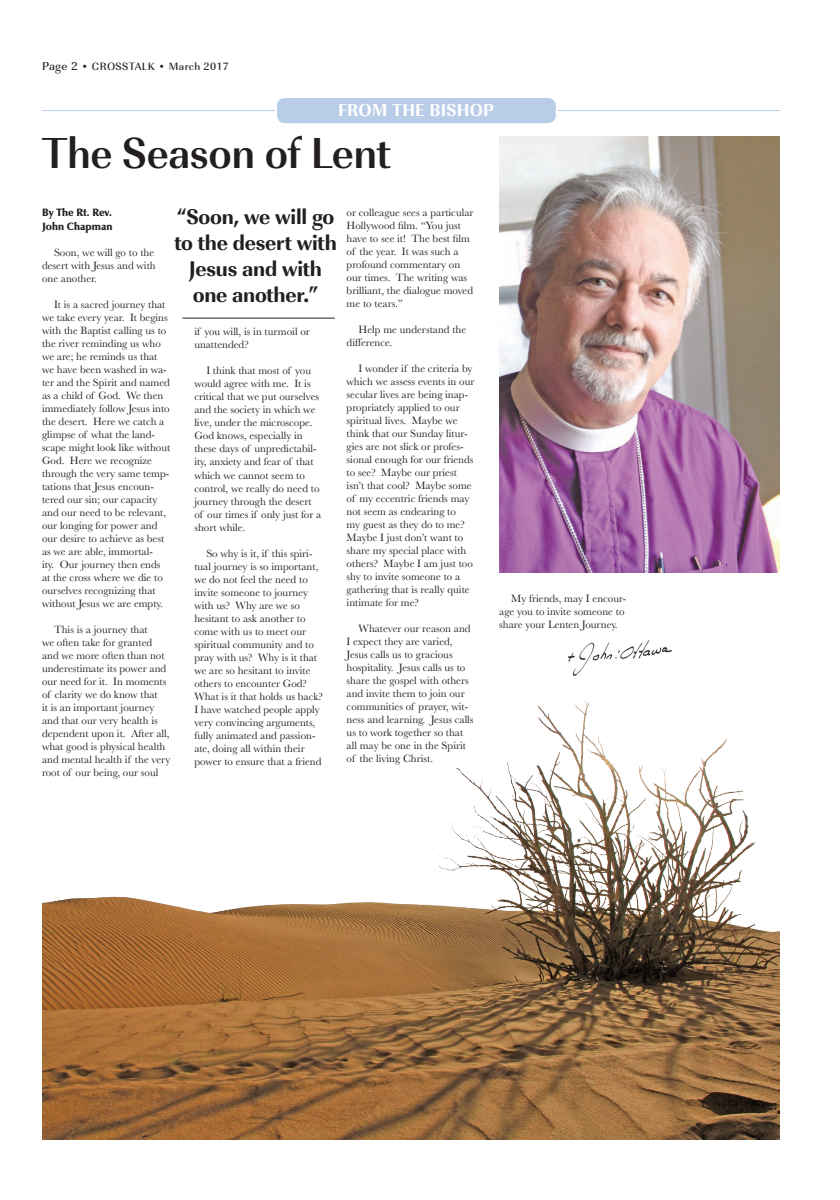
<style>
.page{position:relative;width:840px;height:1200px;background:#fff}
.page>*{position:absolute;margin:0;border:0;box-sizing:border-box;transform-origin:0 0}
._2_-_36_pt_head_impe{font:700 45px "Imperial URW";letter-spacing:-.01em;color:#231f20;scale:.95 1}
._9_-_Pull_quote{font:700 expanded 22px/26px "Imperial URW";letter-spacing:-.01em;color:#231f20;text-align:center;scale:.95 1}
._3_-_24_pt_head_impe{font:700 expanded 18px "Imperial URW";letter-spacing:.01em;color:#fff;scale:.95 1}
._4_-_Body_Baskervill{font:11px/13px "Baskerville";color:#231f20}
.t1{font:500 11px "Imperial URW";letter-spacing:.03em;color:#231f20}
._7_-_By-line{font:900 11px/14px "Classico URW";color:#231f20}
.s1{font-size:12px}
.s2{font-style:inherit}
</style>
<div class="page">
<hr style="left:42px;top:110px;width:738px;height:1px;background:#b9cce8">
<div style="left:276px;top:97px;width:281px;height:27px;background:#b9cce8;border-radius:9px"></div>
<div style="left:275px;top:96px;width:283px;height:29px;border:2px solid #fff;border-radius:9px"></div>
<img style="left:499px;top:137px;width:281px;height:435px">
<img style="left:584px;top:639px;width:83px;height:9px">
<hr style="left:182px;top:318px;width:153px;height:1px;background:#231f20">
<img style="left:42px;top:648px;width:738px;height:492px">
<p class="t1" style="left:42px;top:58px;width:188px"><span class="s1">Page 2</span> • CROSSTALK <span class="s2">•</span> March 2017</p>
<p class="_3_-_24_pt_head_impe" style="left:338px;top:96px;width:165px">FROM THE BISHOP</p>
<p class="_2_-_36_pt_head_impe" style="left:42px;top:119px;width:369px">The Season of Lent</p>
<p class="_7_-_By-line" style="left:42px;top:206px;width:72px">By The Rt. Rev.<br>John Chapman</p>
<p class="_4_-_Body_Baskervill" style="left:42px;top:246px;width:115px;text-indent:12px">Soon, we will go to the desert with Jesus and with one another.</p>
<p class="_4_-_Body_Baskervill" style="left:42px;top:298px;width:130px;text-indent:12px">It is a sacred journey that we take every year. It begins with the Baptist calling us to the river reminding us who we are; he reminds us that we have been washed in wa&shy;ter and the Spirit and named as a child of God. We then immediately follow Jesus into the desert. Here we catch a glimpse of what the land&shy;scape might look like without<br>God. Here we recognize through the very same temp&shy;tations that Jesus encoun&shy;tered our sin; our capacity and our need to be relevant, our longing for power and our desire to achieve as best as we are able, immortal-<br>ity. Our journey then ends at the cross where we die to ourselves recognizing that without Jesus we are empty.</p>
<p class="_4_-_Body_Baskervill" style="left:42px;top:623px;width:130px;text-indent:12px">This is a journey that<br>we often take for granted and we more often than not underestimate its power and our need for it. In moments of clarity we do know that<br>it is an important journey and that our very health is dependent upon it. After all, what good is physical health and mental health if the very root of our being, our soul</p>
<p class="_9_-_Pull_quote" style="left:174px;top:202px;width:172px">“Soon, we will go to the desert with<br>Jesus and with one another.”</p>
<p class="_4_-_Body_Baskervill" style="left:347px;top:206px;width:128px">or colleague sees a particular<br>Hollywood film. “You just have to see it! The best film of the year. It was such a profound commentary on our times. The writing was brilliant, the dialogue moved me to tears.”</p>
<p class="_4_-_Body_Baskervill" style="left:347px;top:323px;width:121px;text-indent:12px">Help me understand the difference.</p>
<p class="_4_-_Body_Baskervill" style="left:347px;top:362px;width:129px;text-indent:12px">I wonder if the criteria by which we assess events in our secular lives are being inap&shy;propriately applied to our spiritual lives. Maybe we think that our Sunday litur&shy;gies are not slick or profes&shy;sional enough for our friends to see? Maybe our priest isn’t that cool? Maybe some of my eccentric friends may not seem as endearing to<br>my guest as they do to me?<br>Maybe I just don’t want to share my special place with others? Maybe I am just too shy to invite someone to a gathering that is really quite intimate for me?</p>
<p class="_4_-_Body_Baskervill" style="left:347px;top:622px;width:128px;text-indent:12px">Whatever our reason and<br>I expect they are varied,<br>Jesus calls us to gracious hospitality. Jesus calls us to share the gospel with others and invite them to join our communities of prayer, wit&shy;ness and learning. Jesus calls us to work together so that all may be one in the Spirit of the living Christ.</p>
<p class="_4_-_Body_Baskervill" style="left:194px;top:326px;width:117px">if you will, is in turmoil or unattended?</p>
<p class="_4_-_Body_Baskervill" style="left:194px;top:365px;width:129px;text-indent:12px">I think that most of you would agree with me. It is critical that we put ourselves and the society in which we live, under the microscope.<br>God knows, especially in these days of unpredictabil&shy;ity, anxiety and fear of that which we cannot seem to control, we really do need to journey through the desert of our times if only just for a short while.</p>
<p class="_4_-_Body_Baskervill" style="left:194px;top:547px;width:130px;text-indent:12px">So why is it, if this spiri&shy;tual journey is so important, we do not feel the need to invite someone to journey with us? Why are we so hesitant to ask another to come with us to meet our spiritual community and to pray with us? Why is it that we are so hesitant to invite others to encounter God?<br>What is it that holds us back?<br>I have watched people apply very convincing arguments, fully animated and passion&shy;ate, doing all within their power to ensure that a friend</p>
<p class="_4_-_Body_Baskervill" style="left:499px;top:593px;width:129px;text-indent:12px">My friends, may I encour&shy;age you to invite someone to share your Lenten Journey.</p>
</div>
